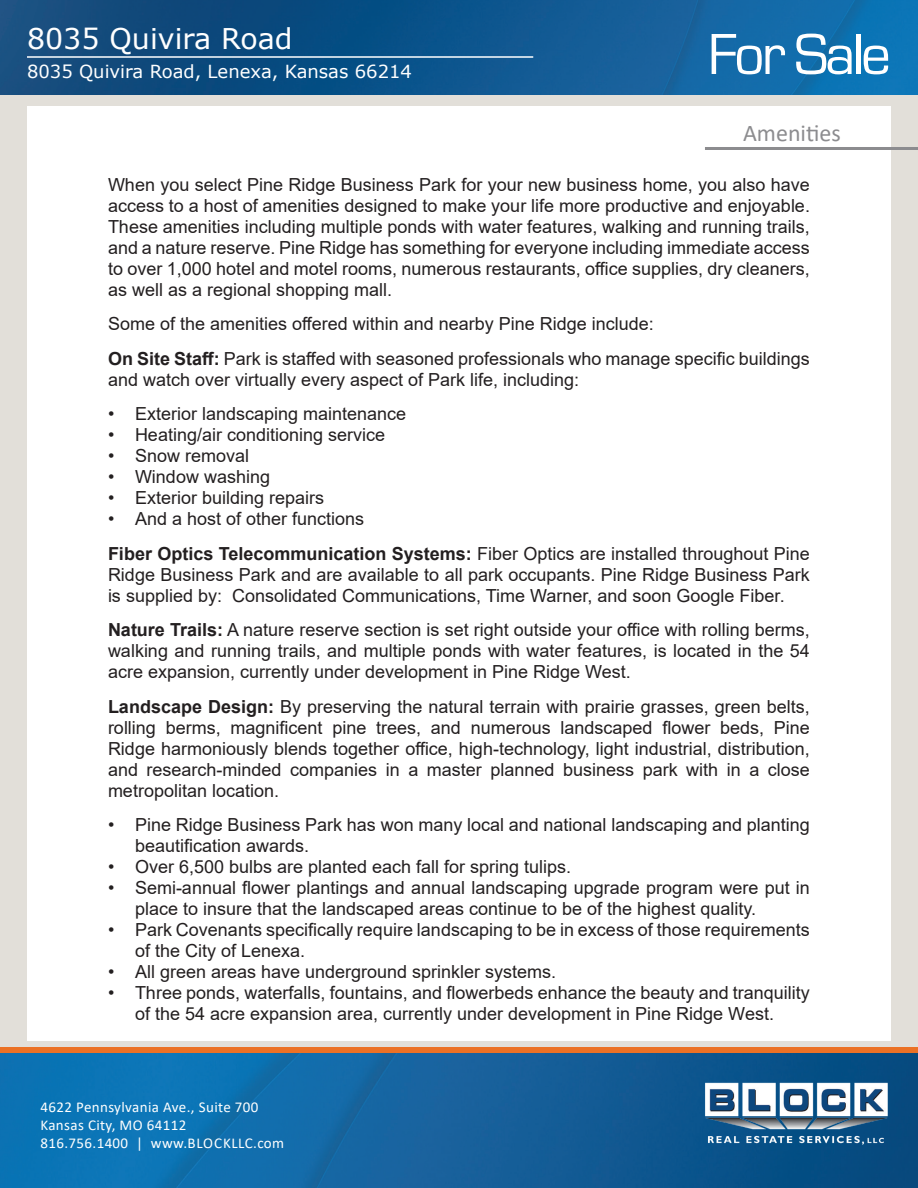
<style>
.page{position:relative;width:918px;height:1188px;background:#fff}
.page>*{position:absolute;margin:0;border:0;box-sizing:border-box;transform-origin:0 0}
.t1{font:60px "Eurostile";letter-spacing:-.05em;color:#fff}
.t2{font:28.5px "Verdana";color:#fff}
.t3{font:24px "Calibri";color:#8c8c8f}
.BRES_Body_Copy{font:18px/21px "Arial";color:#231f20;text-align:justify}
.t4{font:18px "Verdana";color:#fff}
.t5{font:15px/18px "Calibri";letter-spacing:.025em;color:#fff}
.s1{font-weight:700}
</style>
<div class="page">
<div style="left:0;top:93px;width:918px;height:978px;background:#e2dfd9"></div>
<img style="left:0;top:1053px;width:918px;height:135px">
<img style="left:701px;top:1073px;width:190px;height:75px">
<div style="left:0;top:1047px;width:918px;height:6px;background:#eb7125"></div>
<img style="left:0;top:0;width:918px;height:94px">
<hr style="left:27px;top:56px;width:506px;height:2px;background:#fff">
<div style="left:27px;top:107px;width:864px;height:934px;background:#fff"></div>
<hr style="left:705px;top:147px;width:213px;height:3px;background:#8c8c8f">
<h2 class="t2" style="left:27px;top:19px;width:267px">8035 Quivira Road</h2>
<p class="t4" style="left:27px;top:59px;width:387px">8035 Quivira Road, Lenexa, Kansas 66214</p>
<h1 class="t1" style="left:708px;top:22px;width:185px">For Sale</h1>
<p class="t3" style="left:743px;top:117px;width:99px">Amenities</p>
<p class="BRES_Body_Copy" style="left:108px;top:174px;width:704px">When you select Pine Ridge Business Park for your new business home, you also have access to a host of amenities designed to make your life more productive and enjoyable.<br>These amenities including multiple ponds with water features, walking and running trails, and a nature reserve. Pine Ridge has something for everyone including immediate access to over 1,000 hotel and motel rooms, numerous restaurants, office supplies, dry cleaners, as well as a regional shopping mall.</p>
<p class="BRES_Body_Copy" style="left:108px;top:313px;width:547px">Some of the amenities offered within and nearby Pine Ridge include:</p>
<p class="BRES_Body_Copy" style="left:108px;top:348px;width:703px"><span class="s1">On Site Staff:</span> Park is staffed with seasoned professionals who manage specific buildings and watch over virtually every aspect of Park life, including:</p>
<p class="BRES_Body_Copy" style="left:108px;top:403px;width:300px">• Exterior landscaping maintenance</p>
<p class="BRES_Body_Copy" style="left:108px;top:424px;width:279px">• Heating/air conditioning service</p>
<p class="BRES_Body_Copy" style="left:108px;top:445px;width:143px">• Snow removal</p>
<p class="BRES_Body_Copy" style="left:108px;top:466px;width:164px">• Window washing</p>
<p class="BRES_Body_Copy" style="left:108px;top:487px;width:218px">• Exterior building repairs</p>
<p class="BRES_Body_Copy" style="left:108px;top:508px;width:258px">• And a host of other functions</p>
<p class="BRES_Body_Copy" style="left:108px;top:543px;width:703px"><span class="s1">Fiber Optics Telecommunication Systems:</span> Fiber Optics are installed throughout Pine Ridge Business Park and are available to all park occupants. Pine Ridge Business Park is supplied by: Consolidated Communications, Time Warner, and soon Google Fiber.</p>
<p class="BRES_Body_Copy" style="left:108px;top:619px;width:703px"><span class="s1">Nature Trails:</span> A nature reserve section is set right outside your office with rolling berms, walking and running trails, and multiple ponds with water features, is located in the 54 acre expansion, currently under development in Pine Ridge West.</p>
<p class="BRES_Body_Copy" style="left:108px;top:696px;width:703px"><span class="s1">Landscape Design:</span> By preserving the natural terrain with prairie grasses, green belts, rolling berms, magnificent pine trees, and numerous landscaped flower beds, Pine Ridge harmoniously blends together office, high-technology, light industrial, distribution, and research-minded companies in a master planned business park with in a close metropolitan location.</p>
<p class="BRES_Body_Copy" style="left:135px;top:814px;width:676px;text-indent:-27px">• Pine Ridge Business Park has won many local and national landscaping and planting beautification awards.</p>
<p class="BRES_Body_Copy" style="left:108px;top:856px;width:465px">• Over 6,500 bulbs are planted each fall for spring tulips.</p>
<p class="BRES_Body_Copy" style="left:135px;top:877px;width:676px;text-indent:-27px">• Semi-annual flower plantings and annual landscaping upgrade program were put in place to insure that the landscaped areas continue to be of the highest quality.</p>
<p class="BRES_Body_Copy" style="left:135px;top:919px;width:676px;text-indent:-27px">• Park Covenants specifically require landscaping to be in excess of those requirements of the City of Lenexa.</p>
<p class="BRES_Body_Copy" style="left:108px;top:961px;width:450px">• All green areas have underground sprinkler systems.</p>
<p class="BRES_Body_Copy" style="left:108px;top:982px;width:703px;text-align:center">• Three ponds, waterfalls, fountains, and flowerbeds enhance the beauty and tranquility of the 54 acre expansion area, currently under development in Pine Ridge West.</p>
<p class="t5" style="left:40px;top:1097px;width:245px">4622 Pennsylvania Ave., Suite 700<br>Kansas City, MO 64112<br>816.756.1400 | www.BLOCKLLC.com</p>
</div>
